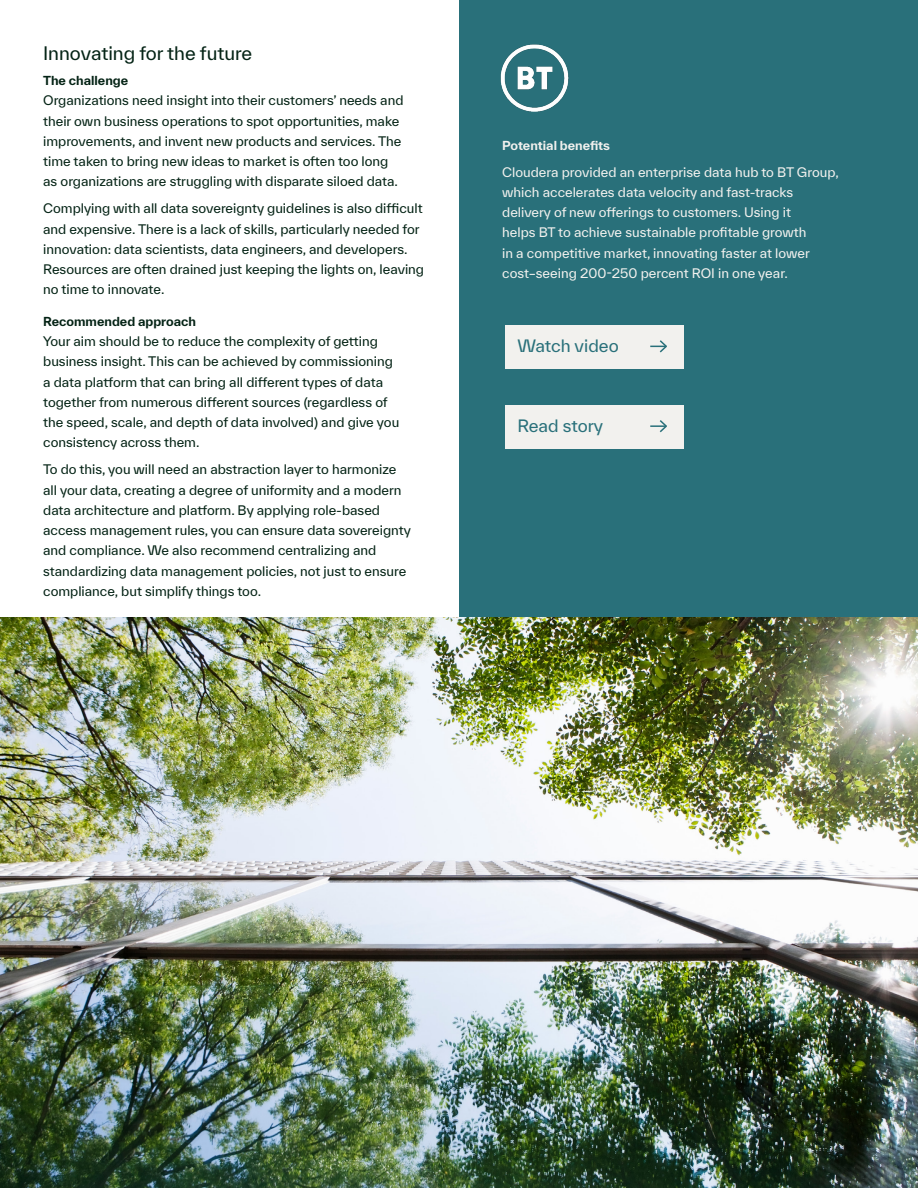
<style>
.page{position:relative;width:918px;height:1188px;background:#fff}
.page>*{position:absolute;margin:0;border:0;box-sizing:border-box;transform-origin:0 0}
.t1{font:18px "TWK Everett";color:#042315}
.t2{font:16.5px "TWK Everett";color:#29707a}
.t3{font:12.75px/20.2px "TWK Everett";color:#042315}
.t4{font:12.75px/20.2px "TWK Everett";color:#f2f1ee}
.t5{font:700 12px "TWK Everett";color:#042315}
.t6{font:700 12px "TWK Everett";color:#f2f1ee}
</style>
<div class="page">
<div style="left:459px;top:0;width:459px;height:634px;background:#29707a"></div>
<img style="left:0;top:618px;width:918px;height:570px">
<div style="left:505px;top:325px;width:179px;height:43px;background:#f2f1ee"></div>
<svg style="left:650px;top:340px;width:17px;height:13px"></svg>
<div style="left:505px;top:405px;width:179px;height:43px;background:#f2f1ee"></div>
<svg style="left:650px;top:420px;width:17px;height:13px"></svg>
<img style="left:500px;top:44px;width:69px;height:68px">
<h1 class="t1" style="left:43px;top:41px;width:211px">Innovating for the future</h1>
<p class="t5" style="left:43px;top:72px;width:87px">The challenge</p>
<p class="t3" style="left:43px;top:90px;width:362px">Organizations need insight into their customers’ needs and their own business operations to spot opportunities, make improvements, and invent new products and services. The time taken to bring new ideas to market is often too long as organizations are struggling with disparate siloed data.</p>
<p class="t3" style="left:43px;top:198px;width:382px">Complying with all data sovereignty guidelines is also difficult and expensive. There is a lack of skills, particularly needed for innovation: data scientists, data engineers, and developers.<br>Resources are often drained just keeping the lights on, leaving no time to innovate.</p>
<p class="t5" style="left:43px;top:313px;width:154px">Recommended approach</p>
<p class="t3" style="left:43px;top:331px;width:358px">Your aim should be to reduce the complexity of getting business insight. This can be achieved by commissioning a data platform that can bring all different types of data together from numerous different sources (regardless of the speed, scale, and depth of data involved) and give you consistency across them.</p>
<p class="t3" style="left:43px;top:459px;width:369px">To do this, you will need an abstraction layer to harmonize all your data, creating a degree of uniformity and a modern data architecture and platform. By applying role-based access management rules, you can ensure data sovereignty and compliance. We also recommend centralizing and standardizing data management policies, not just to ensure compliance, but simplify things too.</p>
<p class="t6" style="left:502px;top:136px;width:109px">Potential benefits</p>
<p class="t4" style="left:502px;top:161px;width:338px">Cloudera provided an enterprise data hub to BT Group, which accelerates data velocity and fast-tracks delivery of new offerings to customers. Using it<br>helps BT to achieve sustainable profitable growth<br>in a competitive market, innovating faster at lower cost–seeing 200-250 percent ROI in one year.</p>
<p class="t2" style="left:517px;top:334px;width:103px">Watch video</p>
<p class="t2" style="left:517px;top:414px;width:87px">Read story</p>
</div>
